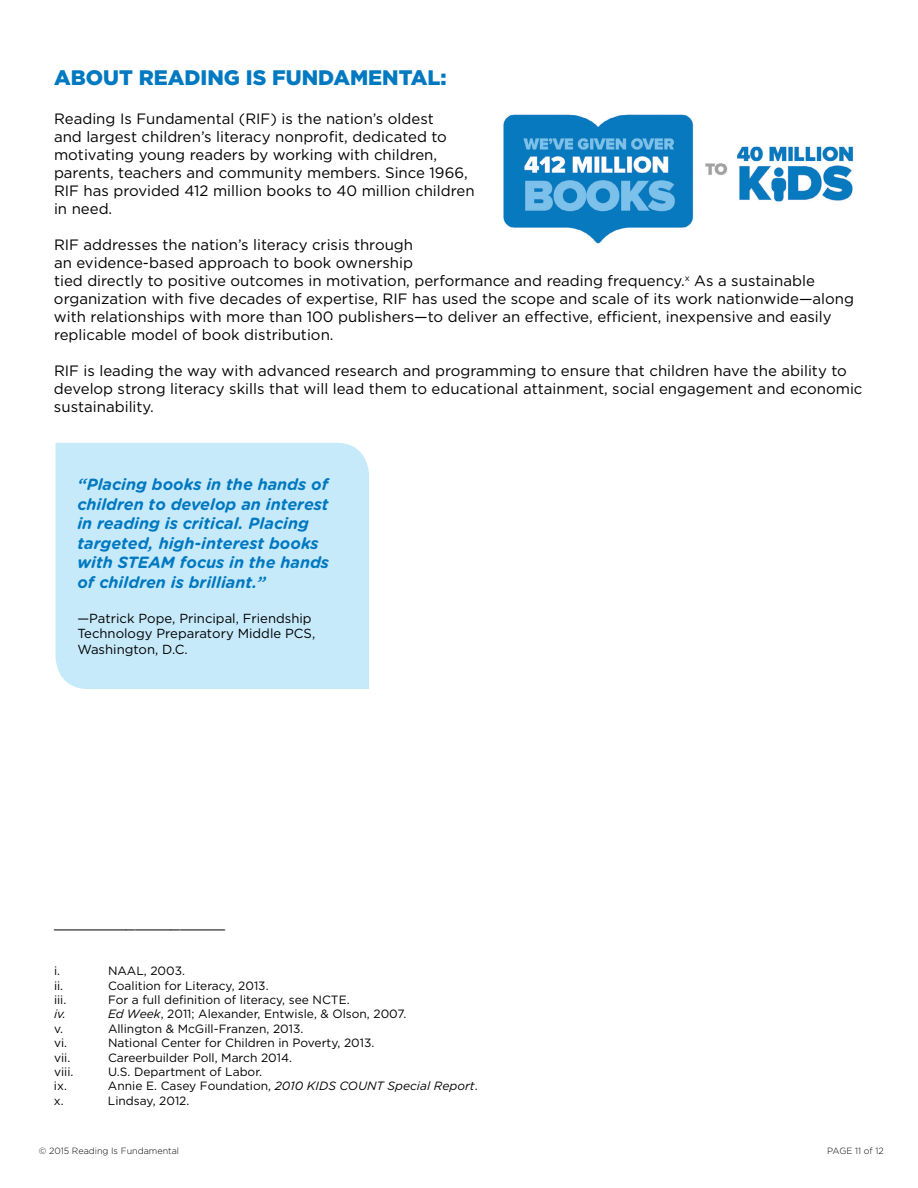
<style>
.page{position:relative;width:918px;height:1188px;background:#fff}
.page>*{position:absolute;margin:0;border:0;box-sizing:border-box;transform-origin:0 0}
.t1{font:900 21px "Gotham";color:#0079c1}
.t2{font:italic 700 16.2px/19.5px "Gotham Rounded";color:#0079c1}
.t3{font:15px/18px "Gotham";color:#000}
.t4{font:13.05px/15.8px "Gotham";color:#000}
.t5{font:12px "Gotham";color:#000}
.t6{font:italic 12px "Gotham";color:#000}
.t7{font:300 9px "Gotham";color:#000}
.s1{font-style:italic}
.s2{font-style:normal}
</style>
<div class="page">
<img style="left:503px;top:114px;width:351px;height:130px">
<div style="left:56px;top:443px;width:313px;height:246px;background:#c7eafb"></div>
<h1 class="t1" style="left:54px;top:65px;width:394px">ABOUT READING IS FUNDAMENTAL:</h1>
<p class="t3" style="left:54px;top:110px;width:422px">Reading Is Fundamental (RIF) is the nation’s oldest<br>and largest children’s literacy nonprofit, dedicated to motivating young readers by working with children, parents, teachers and community members. Since 1966, RIF has provided 412 million books to 40 million children in need.</p>
<p class="t3" style="left:54px;top:236px;width:802px">RIF addresses the nation’s literacy crisis through<br>an evidence-based approach to book ownership<br>tied directly to positive outcomes in motivation, performance and reading frequency.<sup>x</sup> As a sustainable organization with five decades of expertise, RIF has used the scope and scale of its work nationwide—along with relationships with more than 100 publishers—to deliver an effective, efficient, inexpensive and easily replicable model of book distribution.</p>
<p class="t3" style="left:54px;top:362px;width:810px">RIF is leading the way with advanced research and programming to ensure that children have the ability to develop strong literacy skills that will lead them to educational attainment, social engagement and economic sustainability.</p>
<p class="t2" style="left:77px;top:474px;width:253px">“Placing books in the hands of children to develop an interest in reading is critical. Placing targeted, high-interest books with STEAM focus in the hands of children is brilliant.”</p>
<p class="t4" style="left:77px;top:610px;width:239px">—Patrick Pope, Principal, Friendship<br>Technology Preparatory Middle PCS,<br>Washington, D.C.</p>
<p class="t3" style="left:54px;top:914px;width:173px">___________________</p>
<p class="t5" style="left:54px;top:964px;width:8px">i.</p>
<p class="t5" style="left:108px;top:964px;width:79px">NAAL, 2003.</p>
<p class="t5" style="left:54px;top:979px;width:11px">ii.</p>
<p class="t5" style="left:108px;top:979px;width:162px">Coalition for Literacy, 2013.</p>
<p class="t5" style="left:54px;top:993px;width:14px">iii.</p>
<p class="t5" style="left:108px;top:993px;width:243px">For a full definition of literacy, see NCTE.</p>
<p class="t6" style="left:54px;top:1007px;width:13px">iv.</p>
<p class="t5" style="left:108px;top:1007px;width:300px"><span class="s1">Ed Week</span>, 2011; Alexander, Entwisle, &amp; Olson, 2007.</p>
<p class="t5" style="left:54px;top:1022px;width:10px">v.</p>
<p class="t5" style="left:108px;top:1022px;width:197px">Allington &amp; McGill-Franzen, 2013.</p>
<p class="t5" style="left:54px;top:1036px;width:15px">vi.</p>
<p class="t5" style="left:108px;top:1036px;width:268px">National Center for Children in Poverty, 2013.</p>
<p class="t5" style="left:54px;top:1051px;width:18px">vii.</p>
<p class="t5" style="left:108px;top:1051px;width:186px">Careerbuilder Poll, March 2014.</p>
<p class="t5" style="left:54px;top:1065px;width:21px">viii.</p>
<p class="t5" style="left:108px;top:1065px;width:156px">U.S. Department of Labor.</p>
<p class="t5" style="left:54px;top:1079px;width:14px">ix.</p>
<p class="t6" style="left:108px;top:1079px;width:371px"><span class="s2">Annie E. Casey Foundation,</span> 2010 KIDS COUNT Special Report<span class="s2">.</span></p>
<p class="t5" style="left:54px;top:1094px;width:11px">x.</p>
<p class="t5" style="left:108px;top:1094px;width:83px">Lindsay, 2012.</p>
<p class="t7" style="left:39px;top:1146px;width:142px">© 2015 Reading Is Fundamental</p>
<p class="t7" style="left:827px;top:1145px;width:58px">PAGE 11 of 12</p>
</div>
